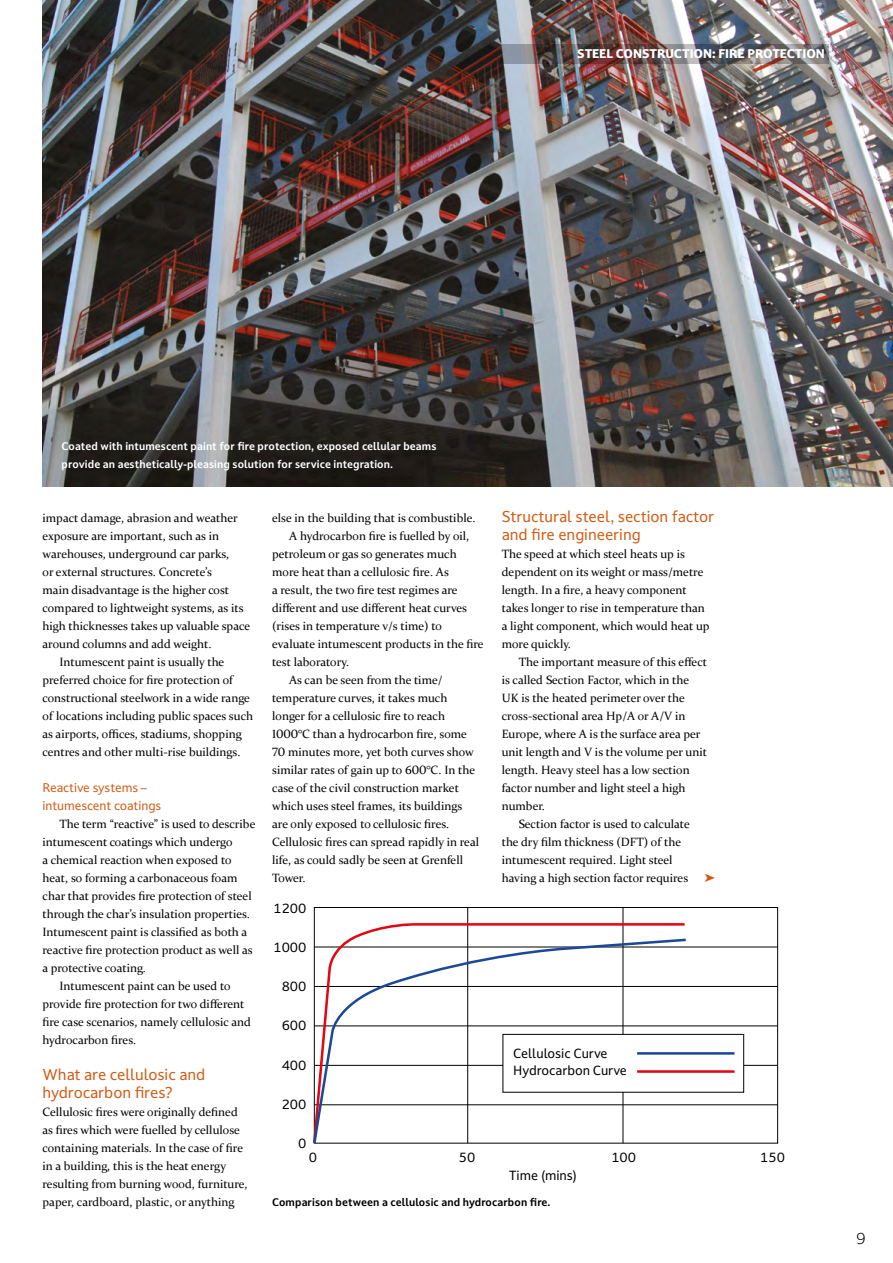
<style>
.page{position:relative;width:893px;height:1263px;background:#fff}
.page>*{position:absolute;margin:0;border:0;box-sizing:border-box;transform-origin:0 0}
.t1{font:15px/18px "Darkmode Off CC";color:#d25c15}
.t2{font:300 15px "Darkmode Off CC";color:#000}
.t3{font:12.6px/17.7px "Darkmode Off CC";color:#000}
.t4{font:12px/18px "Constantia";color:#000}
.t5{font:12px/18px "Darkmode Off CC";color:#d25c15}
.t6{font:800 12px "Darkmode Off CC";color:#fff}
.t7{font:600 10.5px/18px "Darkmode Off CC";letter-spacing:.01em;color:#fff}
.t8{font:600 10.5px "Darkmode Off CC";letter-spacing:.01em;color:#000}
</style>
<div class="page">
<img style="left:43px;top:0;width:850px;height:487px">
<img style="left:502px;top:44px;width:327px;height:20px">
<hr style="left:314px;top:947px;width:464px;height:1px;background:#000">
<hr style="left:314px;top:986px;width:464px;height:1px;background:#000">
<hr style="left:314px;top:1025px;width:464px;height:1px;background:#000">
<hr style="left:314px;top:1065px;width:464px;height:1px;background:#000">
<hr style="left:314px;top:1104px;width:464px;height:1px;background:#000">
<hr style="left:467px;top:907px;width:1px;height:236px;background:#000">
<hr style="left:623px;top:907px;width:1px;height:236px;background:#000">
<div style="left:503px;top:1034px;width:241px;height:58px;background:#fff"></div>
<div style="left:503px;top:1034px;width:241px;height:58px;border:1px solid #000"></div>
<svg style="left:313px;top:922px;width:372px;height:15px"></svg>
<svg style="left:313px;top:937px;width:375px;height:207px"></svg>
<hr style="left:637px;top:1052px;width:97px;height:3px;background:#1b4899">
<hr style="left:637px;top:1070px;width:97px;height:3px;background:#e30613">
<p class="t6" style="left:577px;top:46px;width:249px">STEEL CONSTRUCTION: FIRE PROTECTION</p>
<p class="t7" style="left:62px;top:437px;width:376px">Coated with intumescent paint for fire protection, exposed cellular beams provide an aesthetically-pleasing solution for service integration.</p>
<p class="t4" style="left:43px;top:508px;width:197px">impact damage, abrasion and weather</p>
<p class="t4" style="left:43px;top:526px;width:178px">exposure are important, such as in</p>
<p class="t4" style="left:43px;top:544px;width:188px">warehouses, underground car parks,</p>
<p class="t4" style="left:43px;top:562px;width:171px">or external structures. Concrete’s</p>
<p class="t4" style="left:43px;top:580px;width:188px">main disadvantage is the higher cost</p>
<p class="t4" style="left:43px;top:598px;width:203px">compared to lightweight systems, as its</p>
<p class="t4" style="left:43px;top:616px;width:209px">high thicknesses takes up valuable space</p>
<p class="t4" style="left:43px;top:634px;width:170px">around columns and add weight.</p>
<p class="t4" style="left:60px;top:652px;width:166px">Intumescent paint is usually the</p>
<p class="t4" style="left:43px;top:670px;width:192px">preferred choice for fire protection of</p>
<p class="t4" style="left:43px;top:688px;width:209px">constructional steelwork in a wide range</p>
<p class="t4" style="left:43px;top:706px;width:212px">of locations including public spaces such</p>
<p class="t4" style="left:43px;top:724px;width:201px">as airports, offices, stadiums, shopping</p>
<p class="t4" style="left:43px;top:742px;width:199px">centres and other multi-rise buildings.</p>
<p class="t5" style="left:43px;top:778px;width:120px">Reactive systems – intumescent coatings</p>
<p class="t4" style="left:60px;top:814px;width:197px">The term “reactive” is used to describe</p>
<p class="t4" style="left:43px;top:832px;width:192px">intumescent coatings which undergo</p>
<p class="t4" style="left:43px;top:850px;width:191px">a chemical reaction when exposed to</p>
<p class="t4" style="left:43px;top:868px;width:196px">heat, so forming a carbonaceous foam</p>
<p class="t4" style="left:43px;top:886px;width:211px">char that provides fire protection of steel</p>
<p class="t4" style="left:43px;top:904px;width:209px">through the char’s insulation properties.</p>
<p class="t4" style="left:43px;top:922px;width:206px">Intumescent paint is classified as both a</p>
<p class="t4" style="left:43px;top:940px;width:212px">reactive fire protection product as well as</p>
<p class="t4" style="left:43px;top:958px;width:105px">a protective coating.</p>
<p class="t4" style="left:60px;top:976px;width:173px">Intumescent paint can be used to</p>
<p class="t4" style="left:43px;top:994px;width:203px">provide fire protection for two different</p>
<p class="t4" style="left:43px;top:1012px;width:210px">fire case scenarios, namely cellulosic and</p>
<p class="t4" style="left:43px;top:1030px;width:95px">hydrocarbon fires.</p>
<p class="t1" style="left:43px;top:1065px;width:164px">What are cellulosic and hydrocarbon fires?</p>
<p class="t4" style="left:43px;top:1102px;width:207px">Cellulosic fires were originally defined as fires which were fuelled by cellulose containing materials. In the case of fire in a building, this is the heat energy resulting from burning wood, furniture, paper, cardboard, plastic, or anything</p>
<p class="t4" style="left:272px;top:508px;width:205px">else in the building that is combustible.</p>
<p class="t4" style="left:289px;top:526px;width:182px">A hydrocarbon fire is fuelled by oil,</p>
<p class="t4" style="left:272px;top:544px;width:186px">petroleum or gas so generates much</p>
<p class="t4" style="left:272px;top:562px;width:178px">more heat than a cellulosic fire. As</p>
<p class="t4" style="left:272px;top:580px;width:187px">a result, the two fire test regimes are</p>
<p class="t4" style="left:272px;top:598px;width:197px">different and use different heat curves</p>
<p class="t4" style="left:272px;top:616px;width:171px">(rises in temperature v/s time) to</p>
<p class="t4" style="left:272px;top:634px;width:213px">evaluate intumescent products in the fire</p>
<p class="t4" style="left:272px;top:652px;width:79px">test laboratory.</p>
<p class="t4" style="left:289px;top:670px;width:155px">As can be seen from the time/</p>
<p class="t4" style="left:272px;top:688px;width:177px">temperature curves, it takes much</p>
<p class="t4" style="left:272px;top:706px;width:174px">longer for a cellulosic fire to reach</p>
<p class="t4" style="left:272px;top:724px;width:196px">1000°C than a hydrocarbon fire, some</p>
<p class="t4" style="left:272px;top:742px;width:203px">70 minutes more, yet both curves show</p>
<p class="t4" style="left:272px;top:760px;width:205px">similar rates of gain up to 600°C. In the</p>
<p class="t4" style="left:272px;top:778px;width:188px">case of the civil construction market</p>
<p class="t4" style="left:272px;top:796px;width:192px">which uses steel frames, its buildings</p>
<p class="t4" style="left:272px;top:814px;width:179px">are only exposed to cellulosic fires.</p>
<p class="t4" style="left:272px;top:832px;width:209px">Cellulosic fires can spread rapidly in real</p>
<p class="t4" style="left:272px;top:850px;width:192px">life, as could sadly be seen at Grenfell</p>
<p class="t4" style="left:272px;top:868px;width:35px">Tower.</p>
<p class="t3" style="left:274px;top:899px;width:34px">1200</p>
<p class="t3" style="left:274px;top:938px;width:34px">1000</p>
<p class="t3" style="left:282px;top:977px;width:26px">800</p>
<p class="t3" style="left:282px;top:1017px;width:26px">600</p>
<p class="t3" style="left:282px;top:1056px;width:26px">400</p>
<p class="t3" style="left:282px;top:1095px;width:26px">200</p>
<p class="t3" style="left:298px;top:1134px;width:10px">0</p>
<p class="t1" style="left:502px;top:507px;width:214px">Structural steel, section factor and fire engineering</p>
<p class="t4" style="left:502px;top:544px;width:209px">The speed at which steel heats up is dependent on its weight or mass/metre length. In a fire, a heavy component takes longer to rise in temperature than a light component, which would heat up more quickly.</p>
<p class="t4" style="left:502px;top:652px;width:207px;text-indent:17px">The important measure of this effect is called Section Factor, which in the UK is the heated perimeter over the cross-sectional area Hp/A or A/V in Europe, where A is the surface area per unit length and V is the volume per unit length. Heavy steel has a low section factor number and light steel a high number.</p>
<p class="t4" style="left:502px;top:814px;width:189px;text-indent:17px">Section factor is used to calculate the dry film thickness (DFT) of the intumescent required. Light steel having a high section factor requires</p>
<p class="t3" style="left:513px;top:1044px;width:115px">Cellulosic Curve<br>Hydrocarbon Curve</p>
<p class="t3" style="left:309px;top:1148px;width:10px">0</p>
<p class="t3" style="left:459px;top:1148px;width:18px">50</p>
<p class="t3" style="left:611px;top:1148px;width:26px">100</p>
<p class="t3" style="left:760px;top:1148px;width:26px">150</p>
<p class="t3" style="left:509px;top:1166px;width:69px">Time (mins)</p>
<p class="t8" style="left:272px;top:1195px;width:280px">Comparison between a cellulosic and hydrocarbon fire.</p>
<p class="t2" style="left:856px;top:1228px;width:11px">9</p>
</div>
